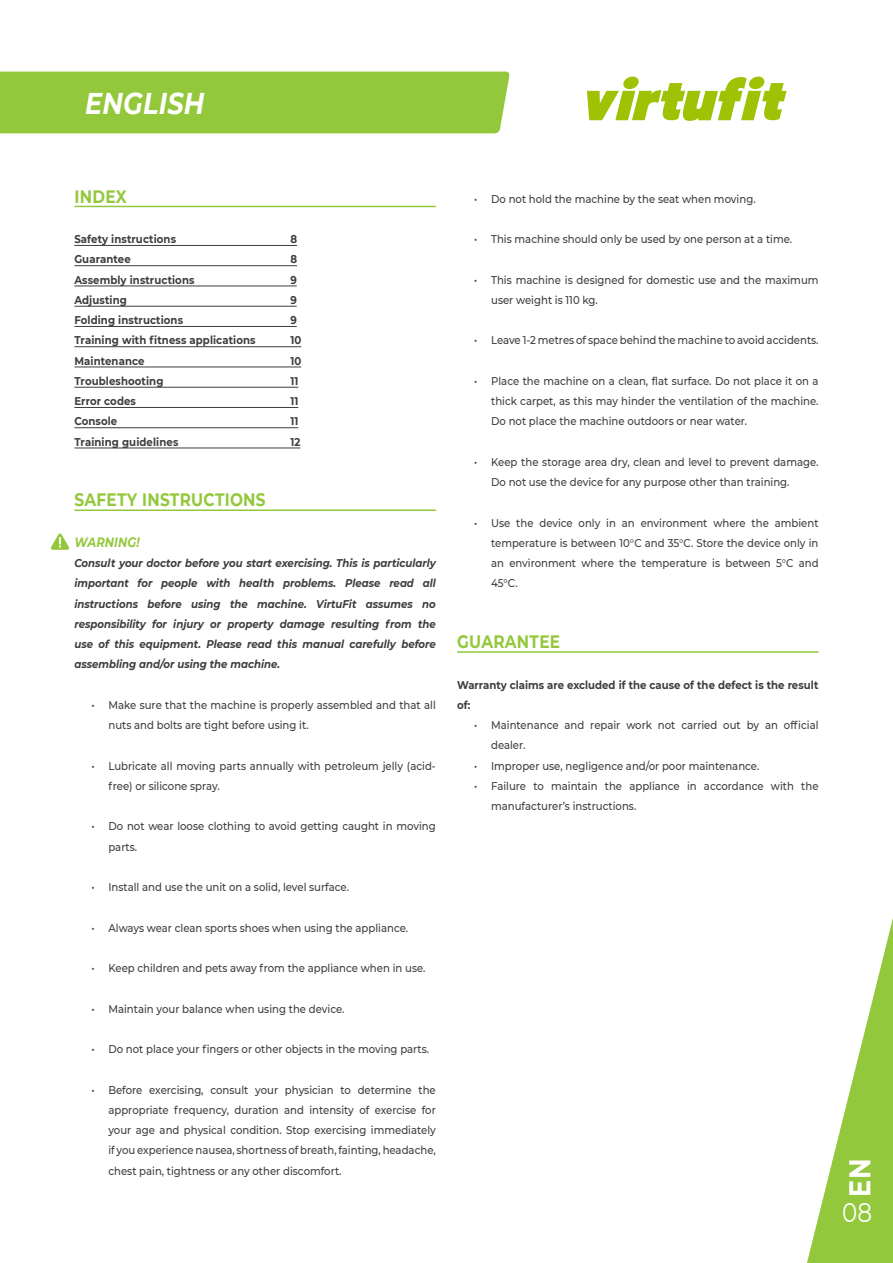
<style>
.page{position:relative;width:893px;height:1263px;background:#fff}
.page>*{position:absolute;margin:0;border:0;box-sizing:border-box;transform-origin:0 0}
.t1{font:italic 700 30px "Montserrat";letter-spacing:.01em;color:#fff;scale:.85 1}
.t2{font:700 30px "Montserrat";color:#fff;scale:.85 1}
.t3{font:27px "Montserrat";color:#fff;scale:.85 1}
.t4{font:700 18px "Montserrat";letter-spacing:.02em;color:#94c83c;scale:.85 1}
.t5{font:italic 700 13.5px "Montserrat";letter-spacing:.01em;color:#94c83c;scale:.85 1}
.t6{font:500 11.25px/20.2px "Montserrat";color:#3e3e3f;scale:.9 1}
.t7{font:italic 700 11.25px/20.2px "Montserrat";color:#3e3e3f;text-align:justify;scale:.9 1}
.t8{font:700 11.25px/20.2px "Montserrat";letter-spacing:.01em;color:#3e3e3f;scale:.9 1}
</style>
<div class="page">
<div style="left:0;top:72px;width:510px;height:61px;background:#94c83c"></div>
<svg style="left:587px;top:77px;width:199px;height:44px"></svg>
<svg style="left:807px;top:918px;width:86px;height:345px"></svg>
<hr style="left:74px;top:206px;width:362px;height:1px;background:#94c83c">
<hr style="left:74px;top:245px;width:223px;height:1px;background:#3e3e3f">
<hr style="left:74px;top:265px;width:223px;height:1px;background:#3e3e3f">
<hr style="left:74px;top:286px;width:223px;height:1px;background:#3e3e3f">
<hr style="left:74px;top:306px;width:223px;height:1px;background:#3e3e3f">
<hr style="left:74px;top:326px;width:223px;height:1px;background:#3e3e3f">
<hr style="left:74px;top:346px;width:227px;height:1px;background:#3e3e3f">
<hr style="left:74px;top:367px;width:227px;height:1px;background:#3e3e3f">
<hr style="left:74px;top:387px;width:224px;height:1px;background:#3e3e3f">
<hr style="left:74px;top:407px;width:224px;height:1px;background:#3e3e3f">
<hr style="left:74px;top:427px;width:224px;height:1px;background:#3e3e3f">
<hr style="left:74px;top:448px;width:226px;height:1px;background:#3e3e3f">
<hr style="left:74px;top:509px;width:362px;height:2px;background:#94c83c">
<hr style="left:457px;top:651px;width:362px;height:2px;background:#94c83c">
<svg style="left:51px;top:533px;width:18px;height:17px"></svg>
<h1 class="t1" style="left:85px;top:86px;width:142px">ENGLISH</h1>
<h3 class="t4" style="left:74px;top:186px;width:63px">INDEX</h3>
<p class="t8" style="left:74px;top:229px;width:114px">Safety instructions</p>
<p class="t8" style="left:290px;top:229px;width:9px">8</p>
<p class="t8" style="left:74px;top:249px;width:64px">Guarantee</p>
<p class="t8" style="left:290px;top:249px;width:9px">8</p>
<p class="t8" style="left:74px;top:269px;width:135px">Assembly instructions</p>
<p class="t8" style="left:290px;top:269px;width:9px">9</p>
<p class="t8" style="left:74px;top:290px;width:60px">Adjusting</p>
<p class="t8" style="left:290px;top:290px;width:9px">9</p>
<p class="t8" style="left:74px;top:310px;width:122px">Folding instructions</p>
<p class="t8" style="left:290px;top:310px;width:9px">9</p>
<p class="t8" style="left:74px;top:330px;width:203px">Training with fitness applications</p>
<p class="t8" style="left:290px;top:330px;width:14px">10</p>
<p class="t8" style="left:74px;top:350px;width:79px">Maintenance</p>
<p class="t8" style="left:290px;top:350px;width:14px">10</p>
<p class="t8" style="left:74px;top:371px;width:101px">Troubleshooting</p>
<p class="t8" style="left:290px;top:371px;width:10px">11</p>
<p class="t8" style="left:74px;top:391px;width:70px">Error codes</p>
<p class="t8" style="left:290px;top:391px;width:10px">11</p>
<p class="t8" style="left:74px;top:411px;width:49px">Console</p>
<p class="t8" style="left:290px;top:411px;width:10px">11</p>
<p class="t8" style="left:74px;top:431px;width:117px">Training guidelines</p>
<p class="t8" style="left:290px;top:431px;width:13px">12</p>
<h3 class="t4" style="left:74px;top:490px;width:227px">SAFETY INSTRUCTIONS</h3>
<p class="t5" style="left:74px;top:535px;width:78px">WARNING!</p>
<p class="t7" style="left:74px;top:553px;width:403px">Consult your doctor before you start exercising. This is particularly important for people with health problems. Please read all instructions before using the machine. VirtuFit assumes no responsibility for injury or property damage resulting from the use of this equipment. Please read this manual carefully before assembling and/or using the machine.</p>
<p class="t6" style="left:108px;top:695px;width:365px;text-indent:-17px">• Make sure that the machine is properly assembled and that all nuts and bolts are tight before using it.</p>
<p class="t6" style="left:108px;top:756px;width:365px;text-indent:-17px">• Lubricate all moving parts annually with petroleum jelly (acid&shy;free) or silicone spray.</p>
<p class="t6" style="left:108px;top:816px;width:365px;text-indent:-17px">• Do not wear loose clothing to avoid getting caught in moving parts.</p>
<p class="t6" style="left:91px;top:877px;width:288px">• Install and use the unit on a solid, level surface.</p>
<p class="t6" style="left:91px;top:918px;width:353px">• Always wear clean sports shoes when using the appliance.</p>
<p class="t6" style="left:91px;top:958px;width:373px">• Keep children and pets away from the appliance when in use.</p>
<p class="t6" style="left:91px;top:999px;width:283px">• Maintain your balance when using the device.</p>
<p class="t6" style="left:91px;top:1039px;width:377px">• Do not place your fingers or other objects in the moving parts.</p>
<p class="t6" style="left:108px;top:1080px;width:365px;text-align:justify;text-indent:-17px">• Before exercising, consult your physician to determine the appropriate frequency, duration and intensity of exercise for your age and physical condition. Stop exercising immediately if you experience nausea, shortness of breath, fainting, headache, chest pain, tightness or any other discomfort.</p>
<p class="t6" style="left:474px;top:189px;width:314px">• Do not hold the machine by the seat when moving.</p>
<p class="t6" style="left:474px;top:229px;width:355px">• This machine should only be used by one person at a time.</p>
<p class="t6" style="left:491px;top:270px;width:365px;text-indent:-17px">• This machine is designed for domestic use and the maximum user weight is 110 kg.</p>
<p class="t6" style="left:474px;top:330px;width:384px">• Leave 1-2 metres of space behind the machine to avoid accidents.</p>
<p class="t6" style="left:491px;top:371px;width:365px;text-align:justify;text-indent:-17px">• Place the machine on a clean, flat surface. Do not place it on a thick carpet, as this may hinder the ventilation of the machine.<br>Do not place the machine outdoors or near water.</p>
<p class="t6" style="left:491px;top:452px;width:365px;text-indent:-17px">• Keep the storage area dry, clean and level to prevent damage.<br>Do not use the device for any purpose other than training.</p>
<p class="t6" style="left:491px;top:513px;width:365px;text-align:justify;text-indent:-17px">• Use the device only in an environment where the ambient temperature is between 10°C and 35°C. Store the device only in an environment where the temperature is between 5°C and 45°C.</p>
<h3 class="t4" style="left:457px;top:632px;width:123px">GUARANTEE</h3>
<p class="t8" style="left:457px;top:674px;width:403px">Warranty claims are excluded if the cause of the defect is the result of:</p>
<p class="t6" style="left:491px;top:715px;width:365px;text-indent:-17px">• Maintenance and repair work not carried out by an official dealer.</p>
<p class="t6" style="left:474px;top:756px;width:318px">• Improper use, negligence and/or poor maintenance.</p>
<p class="t6" style="left:491px;top:776px;width:365px;text-indent:-17px">• Failure to maintain the appliance in accordance with the manufacturer’s instructions.</p>
<h1 class="t2" style="left:843px;top:1197px;width:47px;rotate:-90deg">EN</h1>
<h2 class="t3" style="left:842px;top:1197px;width:37px">08</h2>
</div>
